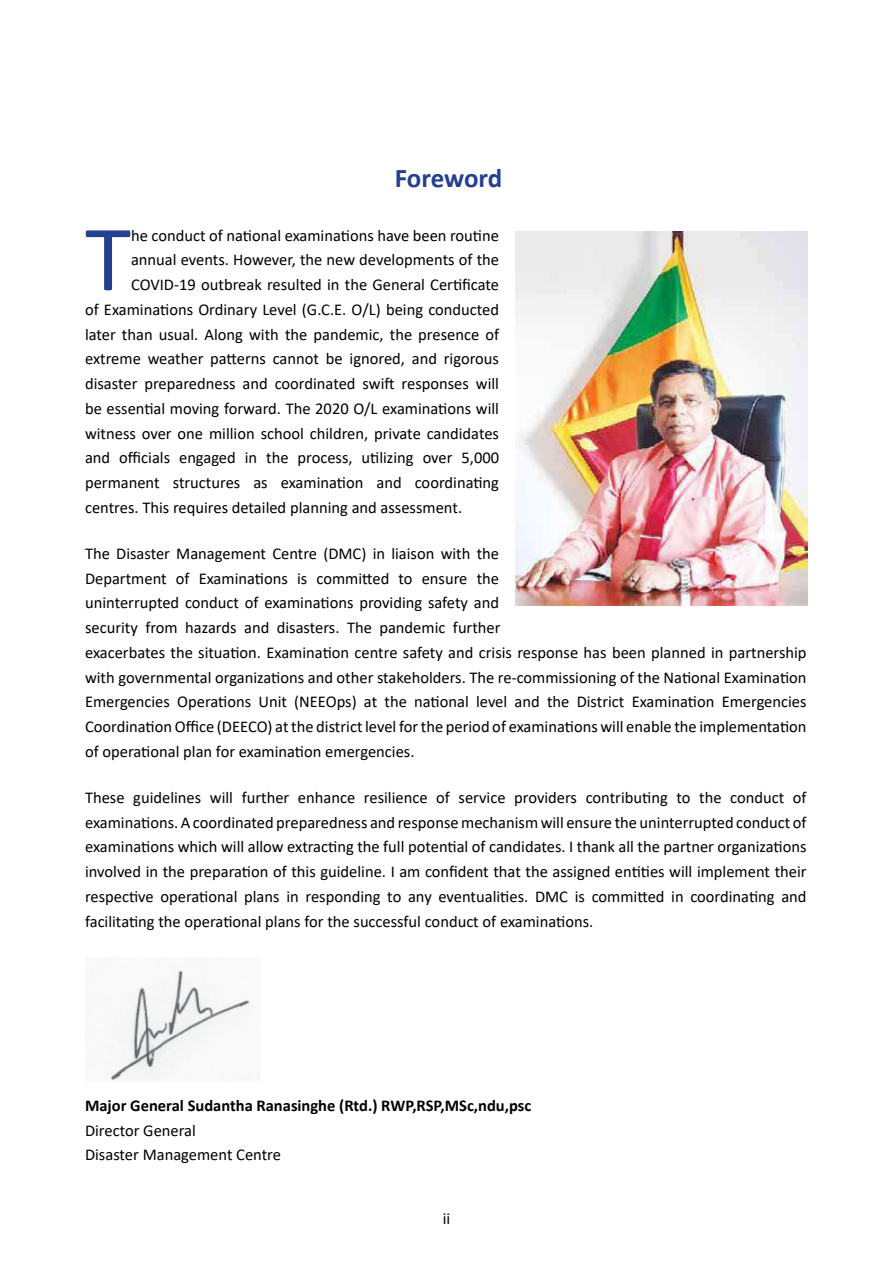
<style>
.page{position:relative;width:893px;height:1263px;background:#fff}
.page>*{position:absolute;margin:0;border:0;box-sizing:border-box;transform-origin:0 0}
.t1{font:94.5px "Calibri";color:#24408e}
.t2{font:700 27px "Calibri";letter-spacing:-.01em;color:#24408e}
.t3{font:16.5px/24.8px "Calibri";color:#000}
.t4{font:700 16.5px "Calibri";color:#000}
</style>
<div class="page">
<img style="left:97px;top:962px;width:153px;height:119px">
<img style="left:515px;top:231px;width:293px;height:374px">
<h2 class="t2" style="left:395px;top:159px;width:109px">Foreword</h2>
<h1 class="t1" style="left:85px;top:193px;width:48px">T</h1>
<p class="t3" style="left:131px;top:222px;width:369px">he conduct of national examinations have been routine</p>
<p class="t3" style="left:131px;top:247px;width:369px">annual events. However, the new developments of the</p>
<p class="t3" style="left:131px;top:272px;width:369px">COVID-19 outbreak resulted in the General Certificate</p>
<p class="t3" style="left:85px;top:297px;width:416px">of Examinations Ordinary Level (G.C.E. O/L) being conducted</p>
<p class="t3" style="left:85px;top:321px;width:415px">later than usual. Along with the pandemic, the presence of</p>
<p class="t3" style="left:85px;top:346px;width:415px">extreme weather patterns cannot be ignored, and rigorous</p>
<p class="t3" style="left:85px;top:371px;width:415px">disaster preparedness and coordinated swift responses will</p>
<p class="t3" style="left:85px;top:396px;width:415px">be essential moving forward. The 2020 O/L examinations will</p>
<p class="t3" style="left:85px;top:420px;width:415px">witness over one million school children, private candidates</p>
<p class="t3" style="left:85px;top:445px;width:416px">and officials engaged in the process, utilizing over 5,000</p>
<p class="t3" style="left:85px;top:470px;width:415px">permanent structures as examination and coordinating</p>
<p class="t3" style="left:85px;top:495px;width:379px">centres. This requires detailed planning and assessment.</p>
<p class="t3" style="left:85px;top:541px;width:723px">The Disaster Management Centre (DMC) in liaison with the<br>Department of Examinations is committed to ensure the<br>uninterrupted conduct of examinations providing safety and<br>security from hazards and disasters. The pandemic further<br>exacerbates the situation. Examination centre safety and crisis response has been planned in partnership with governmental organizations and other stakeholders. The re-commissioning of the National Examination Emergencies Operations Unit (NEEOps) at the national level and the District Examination Emergencies Coordination Office (DEECO) at the district level for the period of examinations will enable the implementation of operational plan for examination emergencies.</p>
<p class="t3" style="left:85px;top:785px;width:723px;text-align:justify">These guidelines will further enhance resilience of service providers contributing to the conduct of examinations. A coordinated preparedness and response mechanism will ensure the uninterrupted conduct of examinations which will allow extracting the full potential of candidates. I thank all the partner organizations involved in the preparation of this guideline. I am confident that the assigned entities will implement their respective operational plans in responding to any eventualities. DMC is committed in coordinating and facilitating the operational plans for the successful conduct of examinations.</p>
<p class="t4" style="left:85px;top:1093px;width:448px">Major General Sudantha Ranasinghe (Rtd.) RWP,RSP,MSc,ndu,psc</p>
<p class="t3" style="left:85px;top:1117px;width:197px">Director General<br>Disaster Management Centre</p>
<p class="t3" style="left:440px;top:1206px;width:11px"><sub>1</sub>i i</p>
</div>
